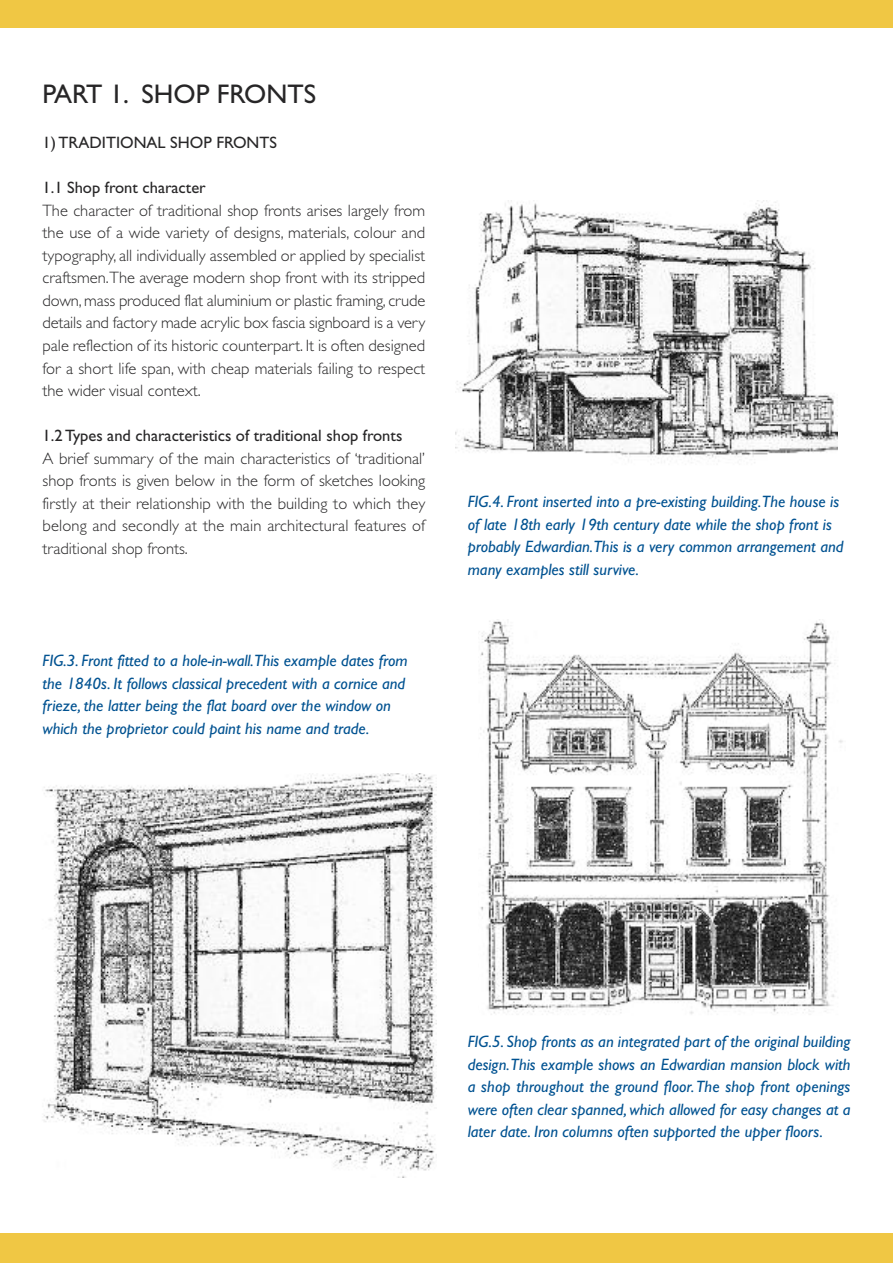
<style>
.page{position:relative;width:893px;height:1263px;background:#fff}
.page>*{position:absolute;margin:0;border:0;box-sizing:border-box;transform-origin:0 0}
.t1{font:27px "Gill Sans";color:#272627}
.t2{font:300 16.5px/22.5px "Gill Sans";color:#272627;text-align:justify}
.t3{font:italic 16.5px/22.5px "Gill Sans";color:#005291}
.t4{font:16.5px "Gill Sans";color:#272627}
</style>
<div class="page">
<img style="left:43px;top:774px;width:393px;height:404px">
<img style="left:455px;top:200px;width:383px;height:263px">
<img style="left:480px;top:619px;width:363px;height:396px">
<div style="left:0;top:0;width:893px;height:28px;background:#f0c744"></div>
<div style="left:0;top:1233px;width:893px;height:30px;background:#f0c744"></div>
<h1 class="t1" style="left:43px;top:84px;width:275px">PART 1. SHOP FRONTS</h1>
<p class="t4" style="left:43px;top:137px;width:236px">1) TRADITIONAL SHOP FRONTS</p>
<p class="t4" style="left:43px;top:182px;width:165px">1.1 Shop front character</p>
<p class="t2" style="left:43px;top:201px;width:384px">The character of traditional shop fronts arises largely from the use of a wide variety of designs, materials, colour and typography, all individually assembled or applied by specialist craftsmen.The average modern shop front with its stripped down, mass produced flat aluminium or plastic framing, crude details and factory made acrylic box fascia signboard is a very pale reflection of its historic counterpart. It is often designed for a short life span, with cheap materials failing to respect the wider visual context.</p>
<p class="t4" style="left:43px;top:429px;width:361px">1.2 Types and characteristics of traditional shop fronts</p>
<p class="t2" style="left:43px;top:448px;width:384px">A brief summary of the main characteristics of ‘traditional’ shop fronts is given below in the form of sketches looking firstly at their relationship with the building to which they belong and secondly at the main architectural features of traditional shop fronts.</p>
<p class="t3" style="left:43px;top:651px;width:367px">FIG.3. Front fitted to a hole-in-wall.This example dates from the 1840s. It follows classical precedent with a cornice and frieze, the latter being the flat board over the window on which the proprietor could paint his name and trade.</p>
<p class="t3" style="left:468px;top:492px;width:377px">FIG.4. Front inserted into a pre-existing building.The house is of late 18th early 19th century date while the shop front is probably Edwardian.This is a very common arrangement and many examples still survive.</p>
<p class="t3" style="left:468px;top:1032px;width:384px;text-align:justify">FIG.5. Shop fronts as an integrated part of the original building design.This example shows an Edwardian mansion block with a shop throughout the ground floor.The shop front openings were often clear spanned, which allowed for easy changes at a later date. Iron columns often supported the upper floors.</p>
</div>
